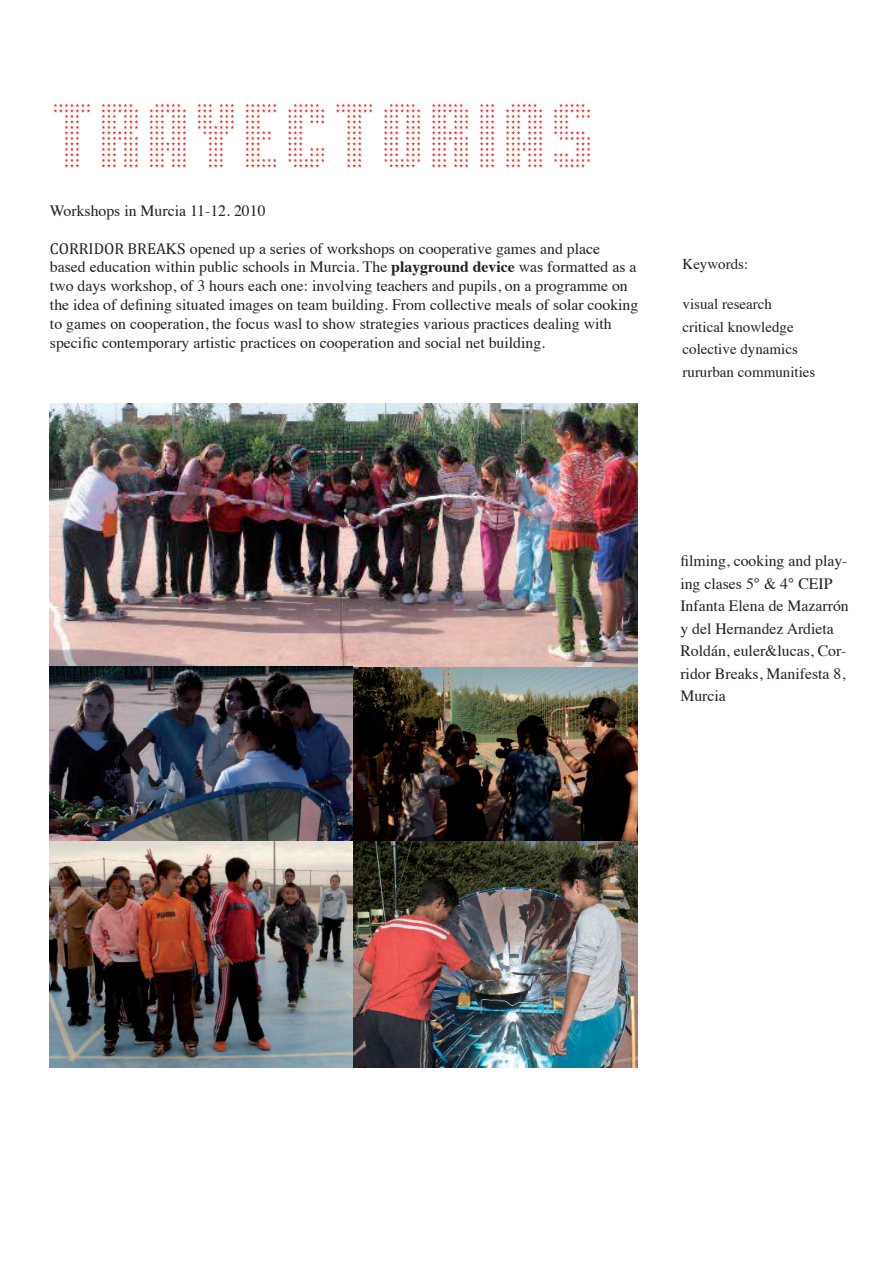
<style>
.page{position:relative;width:893px;height:1263px;background:#fff}
.page>*{position:absolute;margin:0;border:0;box-sizing:border-box;transform-origin:0 0}
.t1{font:81px "Movie Star";letter-spacing:.05em;color:#ee2d29}
.t2{font:15.75px/22.5px "Times";color:#231f20}
.t3{font:15px/22.5px "Times";color:#231f20}
.s1{font-family:"Cambria"}
.s2{font-weight:700}
</style>
<div class="page">
<img style="left:353px;top:841px;width:285px;height:226px">
<img style="left:50px;top:841px;width:303px;height:226px">
<img style="left:50px;top:404px;width:588px;height:437px">
<h1 class="t1" style="left:50px;top:98px;width:545px">TRAYECTORIAS</h1>
<p class="t2" style="left:50px;top:201px;width:217px">Workshops in Murcia 11-12. 2010</p>
<p class="t2" style="left:50px;top:240px;width:590px;line-height:18.9px"><span class="s1">CORRIDOR BREA</span>KS opened up a series of workshops on cooperative games and place based education within public schools in Murcia. The <span class="s2">playground device</span> was formatted as a two days workshop, of 3 hours each one: involving teachers and pupils, on a programme on the idea of defining situated images on team building. From collective meals of solar cooking to games on cooperation, the focus wasl to show strategies various practices dealing with specific contemporary artistic practices on cooperation and social net building.</p>
<p class="t3" style="left:682px;top:253px;width:67px">Keywords:</p>
<p class="t3" style="left:682px;top:294px;width:134px">visual research critical knowledge colective dynamics rururban communities</p>
<p class="t2" style="left:680px;top:551px;width:170px">filming, cooking and play&shy;ing clases 5° &amp; 4° CEIP<br>Infanta Elena de Mazarrón y del Hernandez Ardieta<br>Roldán, euler&amp;lucas, Cor&shy;ridor Breaks, Manifesta 8,<br>Murcia</p>
</div>
